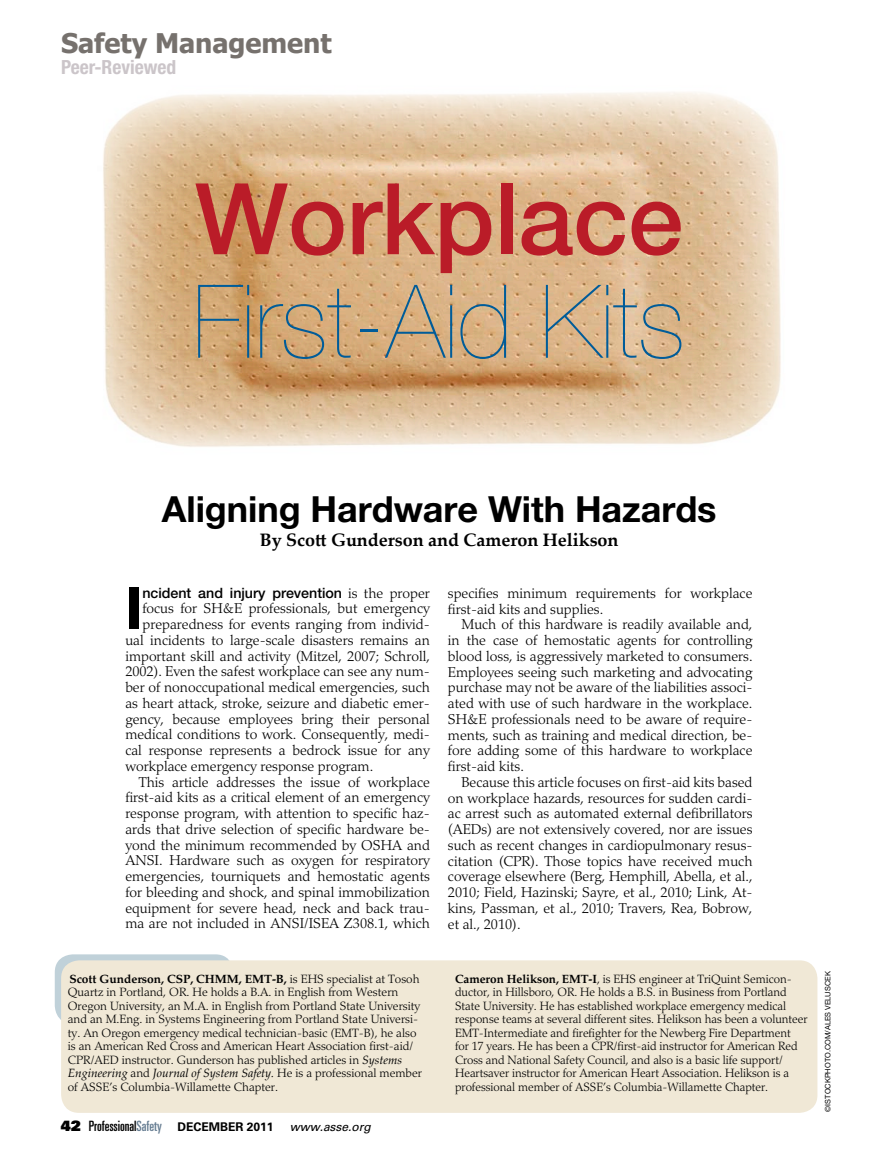
<style>
.page{position:relative;width:878px;height:1175px;background:#fff}
.page>*{position:absolute;margin:0;border:0;box-sizing:border-box;transform-origin:0 0}
.t1{font:200 102px "Helvetica Neue LT Std";color:#005c99}
.t2{font:500 99px "Helvetica Neue LT Std";color:#ba1c28}
.t3{font:700 58.35px "Helvetica Neue LT Std";color:#000}
.t4{font:700 36px "Helvetica Neue LT Std";color:#000}
.t5{font:700 27px "Tahoma";color:#76716d}
.t6{font:700 condensed 19.5px "Helvetica Neue LT Std";color:#cbc5c9}
.t7{font:700 18px "Palatino Linotype";color:#000}
.t8{font:300 14.25px/15.8px "Palatino LT Std";color:#000;text-align:justify}
.t9{font:ultra-condensed 14.25px "Univers";color:#000}
.t10{font:500 14.25px "Helvetica Neue LT Std";color:#000}
.t11{font:300 12px/13.5px "Palatino LT Std";letter-spacing:-.005em;color:#000}
.t12{font:italic 12px "Palatino Linotype";color:#000}
.t13{font:700 12px "Palatino";letter-spacing:-.005em;color:#000}
.t14{font:7.5px "Helvetica Neue LT Std";color:#000}
.s1{font-family:"Palatino LT Std";font-weight:300}
.s2{font-family:"Palatino Linotype";font-weight:400;font-style:italic}
.s3{font-family:"Palatino LT Std";font-weight:300;font-style:normal}
.s4{font-weight:900;font-stretch:normal}
.s5{color:#657c91}
.s6{font-weight:700;font-stretch:normal;font-size:12px}
.s7{font-style:italic;font-stretch:normal;font-size:12px}
.s8{font-family:"Palatino";font-weight:700}
</style>
<div class="page">
<img style="left:103px;top:92px;width:678px;height:355px">
<div style="left:55px;top:954px;width:178px;height:69px;background:#c0d1d9;border-radius:18px"></div>
<div style="left:61px;top:960px;width:756px;height:152px;background:#f0e8d6;border-radius:18px"></div>
<h3 class="t5" style="left:61px;top:24px;width:272px">Safety Management</h3>
<h3 class="t6" style="left:61px;top:55px;width:116px">Peer-Reviewed</h3>
<h2 class="t2" style="left:195px;top:160px;width:490px">Workplace</h2>
<h1 class="t1" style="left:193px;top:263px;width:494px">First-Aid Kits</h1>
<h3 class="t4" style="left:162px;top:487px;width:556px">Aligning Hardware With Hazards</h3>
<p class="t7" style="left:260px;top:527px;width:360px">By Scott Gunderson and Cameron Helikson</p>
<h3 class="t3" style="left:125px;top:572px;width:19px">I</h3>
<p class="t10" style="left:142px;top:584px;width:289px">ncident and injury prevention <span class="s1">is the proper</span></p>
<p class="t8" style="left:142px;top:601px;width:289px">focus for SH&amp;E professionals, but emergency</p>
<p class="t8" style="left:142px;top:616px;width:289px">preparedness for events ranging from individ-</p>
<p class="t8" style="left:125px;top:632px;width:306px">ual incidents to large-scale disasters remains an</p>
<p class="t8" style="left:125px;top:648px;width:306px">important skill and activity (Mitzel, 2007; Schroll,</p>
<p class="t8" style="left:125px;top:664px;width:306px">2002). Even the safest workplace can see any num-</p>
<p class="t8" style="left:125px;top:679px;width:306px">ber of nonoccupational medical emergencies, such</p>
<p class="t8" style="left:125px;top:695px;width:306px">as heart attack, stroke, seizure and diabetic emer-</p>
<p class="t8" style="left:125px;top:711px;width:306px">gency, because employees bring their personal</p>
<p class="t8" style="left:125px;top:727px;width:306px">medical conditions to work. Consequently, medi-</p>
<p class="t8" style="left:125px;top:742px;width:306px">cal response represents a bedrock issue for any</p>
<p class="t8" style="left:125px;top:758px;width:249px">workplace emergency response program.</p>
<p class="t8" style="left:139px;top:774px;width:292px">This article addresses the issue of workplace</p>
<p class="t8" style="left:125px;top:790px;width:306px">first-aid kits as a critical element of an emergency</p>
<p class="t8" style="left:125px;top:805px;width:306px">response program, with attention to specific haz-</p>
<p class="t8" style="left:125px;top:821px;width:306px">ards that drive selection of specific hardware be-</p>
<p class="t8" style="left:125px;top:837px;width:306px">yond the minimum recommended by OSHA and</p>
<p class="t8" style="left:125px;top:853px;width:306px">ANSI. Hardware such as oxygen for respiratory</p>
<p class="t8" style="left:125px;top:868px;width:306px">emergencies, tourniquets and hemostatic agents</p>
<p class="t8" style="left:125px;top:884px;width:306px">for bleeding and shock, and spinal immobilization</p>
<p class="t8" style="left:125px;top:900px;width:306px">equipment for severe head, neck and back trau-</p>
<p class="t8" style="left:125px;top:916px;width:306px">ma are not included in ANSI/ISEA Z308.1, which</p>
<p class="t13" style="left:69px;top:971px;width:351px">Scott Gunderson, CSP, CHMM, EMT-B, <span class="s1">is EHS specialist at Tosoh</span></p>
<p class="t11" style="left:68px;top:985px;width:354px">Quartz in Portland, OR. He holds a B.A. in English from Western Oregon University, an M.A. in English from Portland State University and an M.Eng. in Systems Engineering from Portland State Universi&shy;ty. An Oregon emergency medical technician-basic (EMT-B), he also is an American Red Cross and American Heart Association first-aid/ CPR/AED instructor. Gunderson has published articles in <span class="s2">Systems</span></p>
<p class="t12" style="left:68px;top:1064px;width:355px">Engineering <span class="s3">and</span> Journal of System Safety. <span class="s3">He is a professional member</span></p>
<p class="t11" style="left:68px;top:1080px;width:212px">of ASSE’s Columbia-Willamette Chapter.</p>
<p class="t9" style="left:61px;top:1117px;width:311px"><span class="s4">42</span> Professional<span class="s5">Safety</span> <span class="s6">DECEMBER 2011</span> <span class="s7">www.asse.org</span></p>
<p class="t8" style="left:448px;top:585px;width:306px">specifies minimum requirements for workplace first-aid kits and supplies.</p>
<p class="t8" style="left:448px;top:617px;width:306px;text-indent:13px">Much of this hardware is readily available and, in the case of hemostatic agents for controlling blood loss, is aggressively marketed to consumers.<br>Employees seeing such marketing and advocating purchase may not be aware of the liabilities associ&shy;ated with use of such hardware in the workplace.<br>SH&amp;E professionals need to be aware of require&shy;ments, such as training and medical direction, be&shy;fore adding some of this hardware to workplace first-aid kits.</p>
<p class="t8" style="left:448px;top:774px;width:306px;text-indent:13px">Because this article focuses on first-aid kits based on workplace hazards, resources for sudden cardi&shy;ac arrest such as automated external defibrillators (AEDs) are not extensively covered, nor are issues such as recent changes in cardiopulmonary resus&shy;citation (CPR). Those topics have received much coverage elsewhere (Berg, Hemphill, Abella, et al., 2010; Field, Hazinski; Sayre, et al., 2010; Link, At&shy;kins, Passman, et al., 2010; Travers, Rea, Bobrow, et al., 2010).</p>
<p class="t11" style="left:455px;top:972px;width:354px"><span class="s8">Cameron Helikson, EMT-I</span>, is EHS engineer at TriQuint Semicon&shy;ductor, in Hillsboro, OR. He holds a B.S. in Business from Portland State University. He has established workplace emergency medical response teams at several different sites. Helikson has been a volunteer EMT-Intermediate and firefighter for the Newberg Fire Department for 17 years. He has been a CPR/first-aid instructor for American Red Cross and National Safety Council, and also is a basic life support/ Heartsaver instructor for American Heart Association. Helikson is a professional member of ASSE’s Columbia-Willamette Chapter.</p>
<p class="t14" style="left:823px;top:1111px;width:142px;rotate:-90deg">©istockphoto.com/Ales Veluscek</p>
</div>
